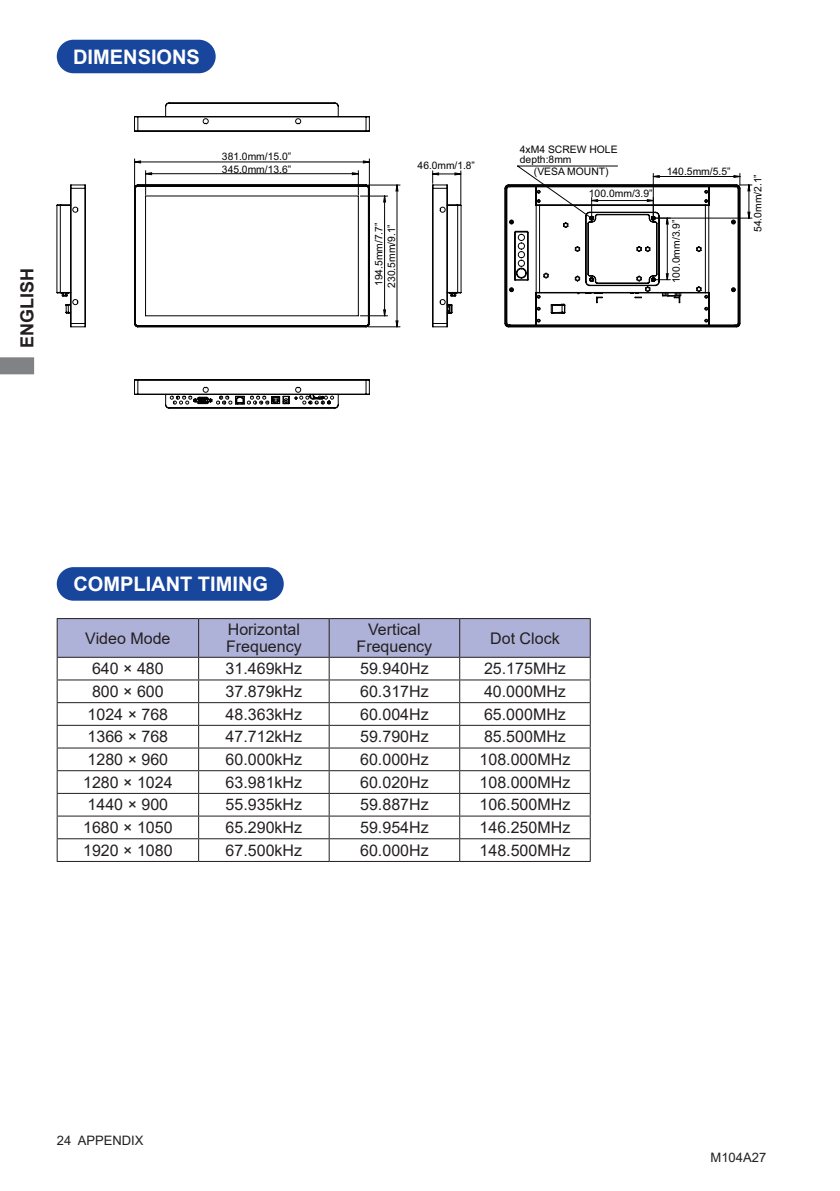
<style>
.page{position:relative;width:840px;height:1191px;background:#fff}
.page>*{position:absolute;margin:0;border:0;box-sizing:border-box;transform-origin:0 0}
.t1{font:700 20px "Arial";color:#fff}
.t2{font:700 18px "Arial";color:#231f20}
.t3{font:16px/17px "Arial";color:#231f20}
.t4{font:13px "Arial";color:#231f20}
.t5{font:10.4px/12.2px "Arial";color:#030303}
</style>
<div class="page">
<svg style="left:0;top:357px;width:34px;height:17px"></svg>
<div style="left:58px;top:41px;width:156px;height:31px;background:#18469d;border-radius:16px"></div>
<div style="left:57px;top:40px;width:158px;height:33px;border:2px solid #18469d;border-radius:16px"></div>
<svg style="left:134px;top:103px;width:236px;height:15px"></svg>
<svg style="left:63px;top:118px;width:399px;height:277px"></svg>
<svg style="left:135px;top:185px;width:327px;height:219px"></svg>
<svg style="left:504px;top:165px;width:247px;height:163px"></svg>
<div style="left:58px;top:568px;width:224px;height:31px;background:#18469d;border-radius:16px"></div>
<div style="left:57px;top:567px;width:226px;height:33px;border:2px solid #18469d;border-radius:16px"></div>
<svg style="left:57px;top:618px;width:533px;height:243px"></svg>
<hr style="left:57px;top:861px;width:141px;height:1px;background:#231f20">
<hr style="left:198px;top:861px;width:131px;height:1px;background:#231f20">
<hr style="left:329px;top:861px;width:130px;height:1px;background:#231f20">
<hr style="left:459px;top:861px;width:131px;height:1px;background:#231f20">
<p class="t2" style="left:14px;top:348px;width:82px;rotate:-90deg">ENGLISH</p>
<p class="t1" style="left:73px;top:42px;width:128px">DIMENSIONS</p>
<p class="t5" style="left:222px;top:151px;width:71px">381.0mm/15.0”<br>345.0mm/13.6”</p>
<p class="t5" style="left:372px;top:288px;width:67px;line-height:12.8px;rotate:-90deg">194.5mm/7.7”<br>230.5mm/9.1”</p>
<p class="t5" style="left:417px;top:159px;width:59px">46.0mm/1.8”</p>
<p class="t5" style="left:519px;top:144px;width:99px;line-height:10.4px">4xM4 SCREW HOLE depth:8mm</p>
<p class="t5" style="left:533px;top:166px;width:76px">(VESA MOUNT)</p>
<p class="t5" style="left:588px;top:188px;width:65px">100.0mm/3.9”</p>
<p class="t5" style="left:666px;top:165px;width:65px">140.5mm/5.5”</p>
<p class="t5" style="left:669px;top:283px;width:65px;rotate:-90deg">100.0mm/3.9”</p>
<p class="t5" style="left:751px;top:232px;width:60px;rotate:-90deg">54.0mm/2.1”</p>
<p class="t1" style="left:73px;top:570px;width:196px">COMPLIANT TIMING</p>
<p class="t3" style="left:85px;top:629px;width:87px">Video Mode</p>
<p class="t3" style="left:226px;top:621px;width:77px">Horizontal<br>Frequency</p>
<p class="t3" style="left:356px;top:621px;width:77px;text-align:center">Vertical<br>Frequency</p>
<p class="t3" style="left:490px;top:629px;width:71px">Dot Clock</p>
<p class="t3" style="left:92px;top:660px;width:73px">640 × 480</p>
<p class="t3" style="left:225px;top:660px;width:78px">31.469kHz</p>
<p class="t3" style="left:360px;top:660px;width:70px">59.940Hz</p>
<p class="t3" style="left:483px;top:660px;width:83px">25.175MHz</p>
<p class="t3" style="left:92px;top:683px;width:73px">800 × 600</p>
<p class="t3" style="left:225px;top:683px;width:78px">37.879kHz</p>
<p class="t3" style="left:360px;top:683px;width:70px">60.317Hz</p>
<p class="t3" style="left:483px;top:683px;width:83px">40.000MHz</p>
<p class="t3" style="left:88px;top:705px;width:82px">1024 × 768</p>
<p class="t3" style="left:225px;top:705px;width:78px">48.363kHz</p>
<p class="t3" style="left:360px;top:705px;width:70px">60.004Hz</p>
<p class="t3" style="left:483px;top:705px;width:83px">65.000MHz</p>
<p class="t3" style="left:88px;top:728px;width:82px">1366 × 768</p>
<p class="t3" style="left:225px;top:728px;width:78px">47.712kHz</p>
<p class="t3" style="left:360px;top:728px;width:70px">59.790Hz</p>
<p class="t3" style="left:483px;top:728px;width:83px">85.500MHz</p>
<p class="t3" style="left:88px;top:751px;width:82px">1280 × 960</p>
<p class="t3" style="left:225px;top:751px;width:78px">60.000kHz</p>
<p class="t3" style="left:360px;top:751px;width:70px">60.000Hz</p>
<p class="t3" style="left:479px;top:751px;width:92px">108.000MHz</p>
<p class="t3" style="left:83px;top:773px;width:91px">1280 × 1024</p>
<p class="t3" style="left:225px;top:773px;width:78px">63.981kHz</p>
<p class="t3" style="left:360px;top:773px;width:70px">60.020Hz</p>
<p class="t3" style="left:479px;top:773px;width:92px">108.000MHz</p>
<p class="t3" style="left:88px;top:796px;width:82px">1440 × 900</p>
<p class="t3" style="left:225px;top:796px;width:78px">55.935kHz</p>
<p class="t3" style="left:360px;top:796px;width:70px">59.887Hz</p>
<p class="t3" style="left:479px;top:796px;width:92px">106.500MHz</p>
<p class="t3" style="left:83px;top:819px;width:91px">1680 × 1050</p>
<p class="t3" style="left:225px;top:819px;width:78px">65.290kHz</p>
<p class="t3" style="left:360px;top:819px;width:70px">59.954Hz</p>
<p class="t3" style="left:479px;top:819px;width:92px">146.250MHz</p>
<p class="t3" style="left:83px;top:841px;width:91px">1920 × 1080</p>
<p class="t3" style="left:225px;top:841px;width:78px">67.500kHz</p>
<p class="t3" style="left:360px;top:841px;width:70px">60.000Hz</p>
<p class="t3" style="left:479px;top:841px;width:92px">148.500MHz</p>
<p class="t4" style="left:57px;top:1131px;width:88px">24 APPENDIX</p>
<p class="t4" style="left:710px;top:1148px;width:57px">M104A27</p>
</div>
